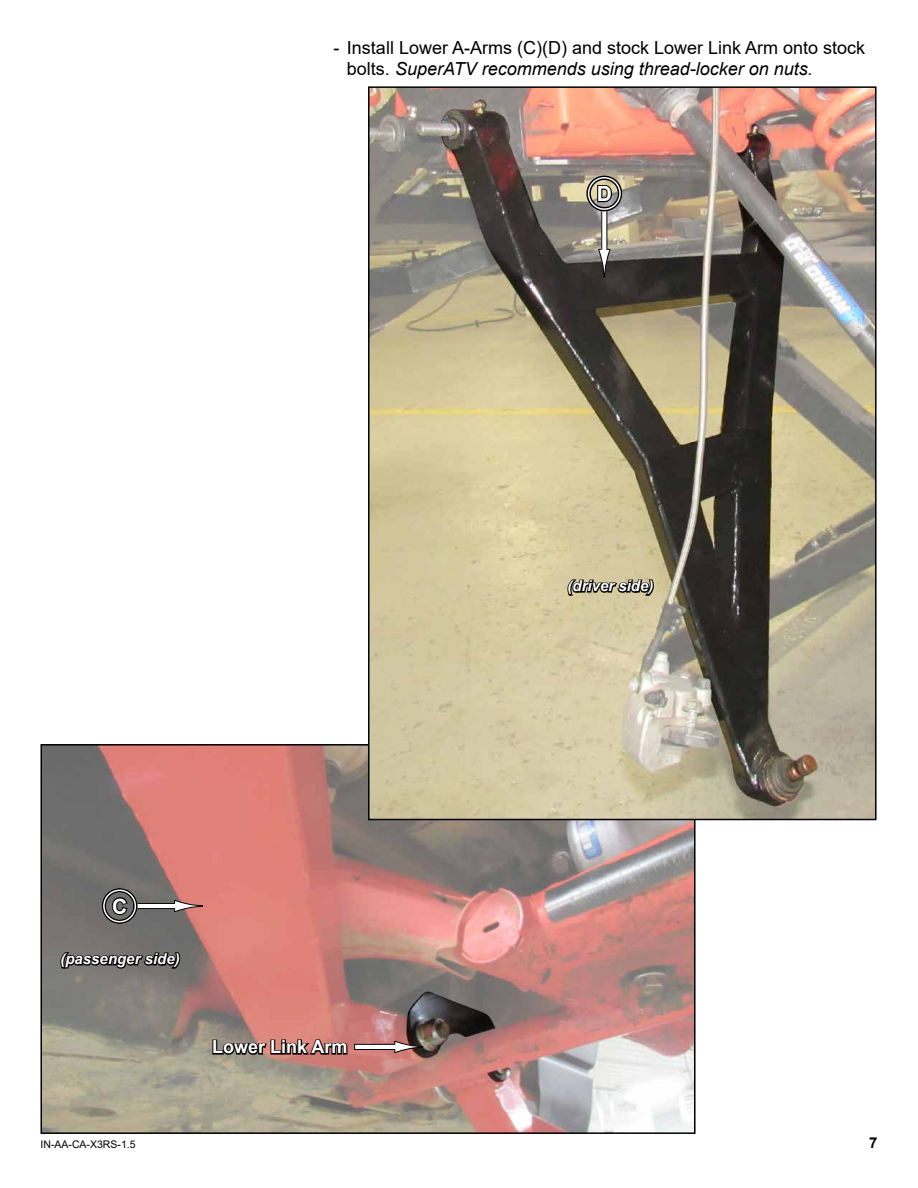
<style>
.page{position:relative;width:918px;height:1188px;background:#fff}
.page>*{position:absolute;margin:0;border:0;box-sizing:border-box;transform-origin:0 0}
.t1{font:700 21px "Arial";color:#fff}
.t2{font:18px/21.6px "Arial";color:#000}
.t3{font:700 18px "Arial";color:#fff}
.t4{font:italic 700 15px "Arial";color:#fff}
.t5{font:700 15px "Arial";color:#000}
.t6{font:10.5px "Arial";color:#000}
.s1{font-style:italic}
</style>
<div class="page">
<img style="left:43px;top:747px;width:650px;height:384px">
<svg style="left:211px;top:1037px;width:138px;height:22px;background:#6f4f49"></svg>
<div style="left:355px;top:1044px;width:40px;height:5px;background:#fff"></div>
<div style="left:354px;top:1044px;width:42px;height:6px;border:1px solid #000"></div>
<svg style="left:394px;top:1040px;width:29px;height:14px"></svg>
<svg style="left:59px;top:940px;width:123px;height:30px;background:#504e4c"></svg>
<div style="left:134px;top:903px;width:41px;height:6px;background:#fff"></div>
<div style="left:134px;top:903px;width:41px;height:6px;border:1px solid #000"></div>
<svg style="left:174px;top:899px;width:29px;height:14px"></svg>
<svg style="left:111px;top:896px;width:18px;height:20px"></svg>
<div style="left:102px;top:888px;width:36px;height:36px;border:4px solid #fff;border-radius:50%"></div>
<div style="left:102px;top:888px;width:36px;height:36px;border:1px solid #000;border-radius:50%"></div>
<div style="left:105px;top:891px;width:30px;height:30px;border:1px solid #000;border-radius:50%"></div>
<img style="left:371px;top:89px;width:503px;height:728px">
<div style="left:602px;top:209px;width:5px;height:41px;background:#fff"></div>
<svg style="left:598px;top:249px;width:13px;height:29px"></svg>
<svg style="left:596px;top:183px;width:18px;height:20px"></svg>
<div style="left:586px;top:176px;width:36px;height:35px;border:4px solid #fff;border-radius:50%"></div>
<div style="left:586px;top:176px;width:36px;height:35px;border:1px solid #000;border-radius:50%"></div>
<div style="left:589px;top:179px;width:30px;height:29px;border:1px solid #000;border-radius:50%"></div>
<svg style="left:566px;top:578px;width:89px;height:19px;background:#69634f"></svg>
<p class="t2" style="left:347px;top:36px;width:520px;text-indent:-14px">- Install Lower A-Arms (C)(D) and stock Lower Link Arm onto stock bolts. <span class="s1">SuperATV recommends using thread-locker on nuts.</span></p>
<p class="t1" style="left:597px;top:179px;width:17px">D</p>
<p class="t1" style="left:112px;top:891px;width:17px">C</p>
<p class="t4" style="left:60px;top:949px;width:121px">(passenger side)</p>
<p class="t3" style="left:212px;top:1034px;width:137px">Lower Link Arm</p>
<p class="t4" style="left:568px;top:576px;width:87px">(driver side)</p>
<p class="t6" style="left:40px;top:1137px;width:97px">IN-AA-CA-X3RS-1.5</p>
<p class="t5" style="left:869px;top:1132px;width:10px">7</p>
</div>
